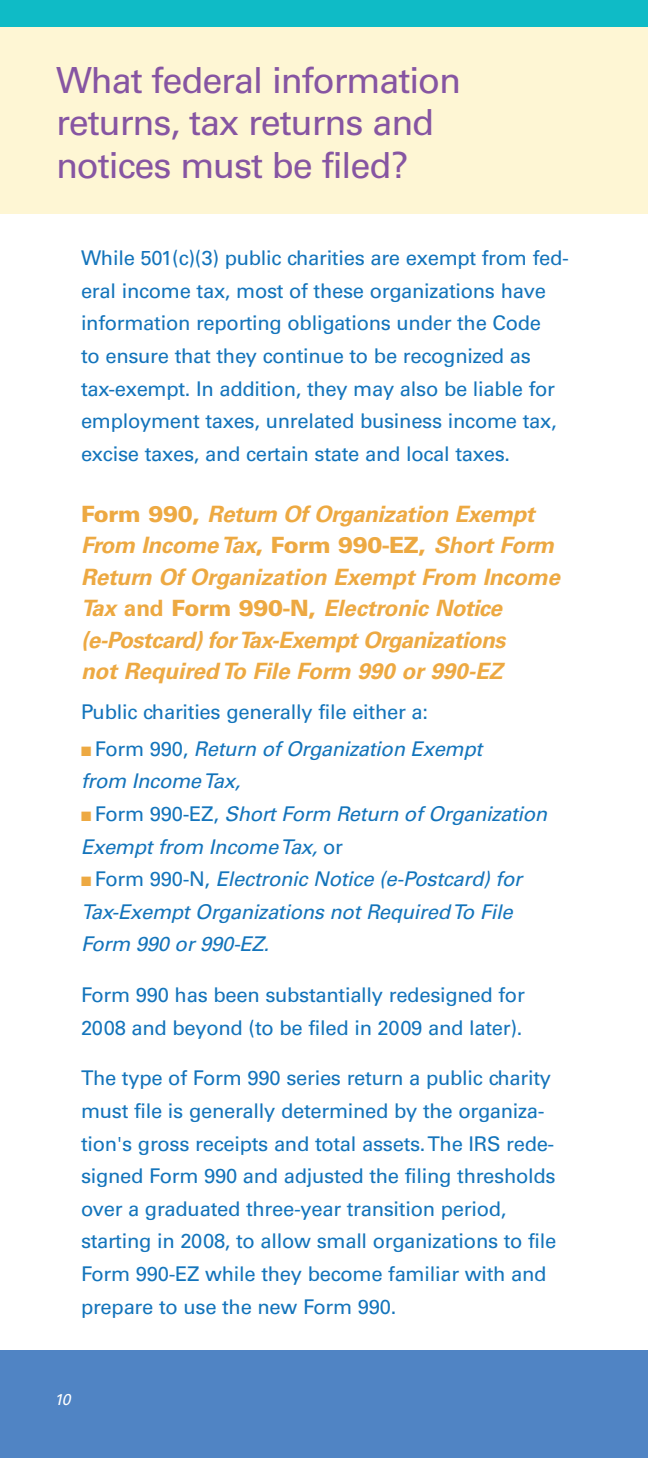
<style>
.page{position:relative;width:648px;height:1458px;background:#fff}
.page>*{position:absolute;margin:0;border:0;box-sizing:border-box;transform-origin:0 0}
.t1{font:36px/42.8px "Univers";letter-spacing:-.03em;color:#8655a2}
.t2{font:italic 700 22.5px/31.5px "Univers";letter-spacing:-.015em;color:#eda942}
.t3{font:20.25px/32.6px "Univers";letter-spacing:-.015em;color:#1374bb}
.t4{font:italic 20.25px/32.6px "Univers";letter-spacing:-.015em;color:#1374bb}
.t5{font:italic 15.75px "Univers";color:#fff}
.s1{font-weight:900;font-style:normal}
.s2{font-style:normal}
.s3{color:#eda942}
</style>
<div class="page">
<div style="left:0;top:27px;width:648px;height:187px;background:#fef6d4"></div>
<div style="left:0;top:0;width:648px;height:27px;background:#0fbbc6"></div>
<div style="left:0;top:1350px;width:648px;height:108px;background:#5084c4"></div>
<h2 class="t1" style="left:56px;top:59px;width:407px">What federal information returns, tax returns and notices must be filed?</h2>
<p class="t3" style="left:81px;top:242px;width:489px">While 501(c)(3) public charities are exempt from fed&shy;eral income tax, most of these organizations have information reporting obligations under the Code<br>to ensure that they continue to be recognized as tax-exempt . In addition, they may also be liable for employment taxes, unrelated business income tax, excise taxes, and certain state and local taxes .</p>
<h3 class="t2" style="left:81px;top:498px;width:480px"><span class="s1">Form 990,</span> Return Of Organization Exempt From Income Tax<span class="s1">, Form 990-EZ,</span> Short Form Return Of Organization Exempt From Income Tax <span class="s2">and</span> <span class="s1">Form 990-N,</span> Electronic Notice (e-Postcard) forTax-Exempt Organizations<br>not Required To File Form 990 or 990-EZ</h3>
<p class="t3" style="left:81px;top:695px;width:349px">Public charities generally file either a:</p>
<p class="t4" style="left:81px;top:732px;width:403px"><span class="s3">■</span> <span class="s2">Form 990,</span> Return of Organization Exempt from Income Tax,</p>
<p class="t4" style="left:81px;top:798px;width:468px"><span class="s3">■</span> <span class="s2">Form 990-EZ,</span> Short Form Return of Organization<br>Exempt from Income Tax, <span class="s2">or</span></p>
<p class="t4" style="left:81px;top:863px;width:442px"><span class="s3">■</span> <span class="s2">Form 990-N,</span> Electronic Notice (e-Postcard) for<br>Tax-Exempt Organizations not RequiredTo File<br>Form 990 or 990-EZ.</p>
<p class="t3" style="left:81px;top:979px;width:445px">Form 990 has been substantially redesigned for<br>2008 and beyond (to be filed in 2009 and later) .</p>
<p class="t3" style="left:81px;top:1062px;width:477px">The type of Form 990 series return a public charity must file is generally determined by the organiza&shy;tion's gross receipts and total assets .The IRS rede&shy;signed Form 990 and adjusted the filing thresholds over a graduated three-year transition period, starting in 2008, to allow small organizations to file Form 990-EZ while they become familiar with and prepare to use the new Form 990 .</p>
<p class="t5" style="left:54px;top:1390px;width:18px">10</p>
</div>
